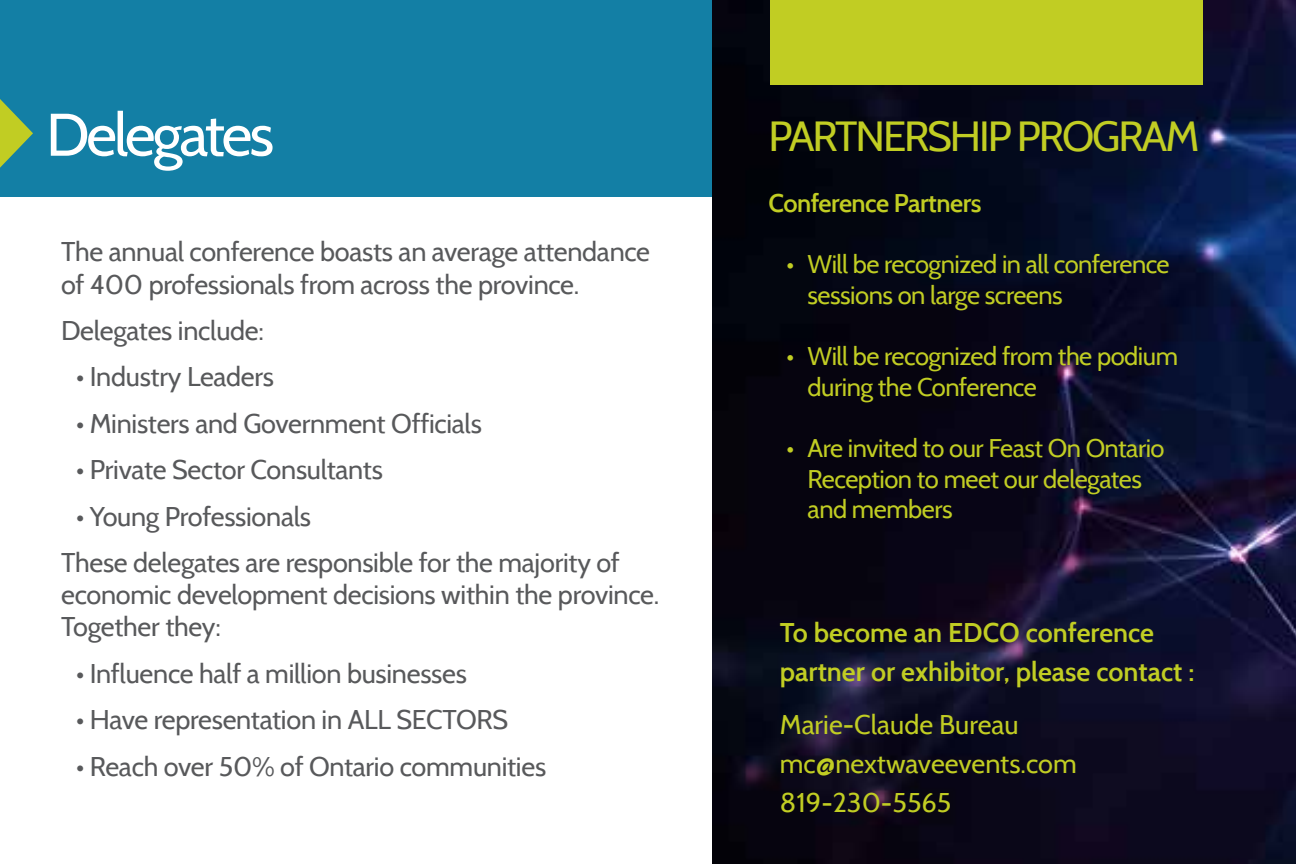
<style>
.page{position:relative;width:1296px;height:864px;background:#fff}
.page>*{position:absolute;margin:0;border:0;box-sizing:border-box;transform-origin:0 0}
.t1{font:60px "Cabin";letter-spacing:-.05em;color:#fff}
.t2{font:42px "Cabin";letter-spacing:-.05em;color:#c1cd23}
.t3{font:27px/32.4px "Cabin";letter-spacing:-.01em;color:#58595b}
.t4{font:600 27px/39px "Cabin";color:#c1cd23}
.t5{font:27px/39px "Cabin";color:#c1cd23}
.t6{font:25.5px/30.6px "Cabin";letter-spacing:-.02em;color:#c1cd23}
.t7{font:600 25.5px "Cabin";letter-spacing:-.02em;color:#c1cd23}
</style>
<div class="page">
<div style="left:0;top:0;width:1296px;height:197px;background:#137fa5"></div>
<svg style="left:0;top:99px;width:33px;height:69px"></svg>
<img style="left:713px;top:0;width:583px;height:864px">
<div style="left:771px;top:0;width:432px;height:84px;background:#c1cd23"></div>
<h1 class="t1" style="left:46px;top:98px;width:230px">Delegates</h1>
<p class="t3" style="left:61px;top:236px;width:591px">The annual conference boasts an average attendance of 400 professionals from across the province.</p>
<p class="t3" style="left:61px;top:314px;width:204px">Delegates include:</p>
<p class="t3" style="left:76px;top:360px;width:199px">• Industry Leaders</p>
<p class="t3" style="left:76px;top:407px;width:407px">• Ministers and Government Officials</p>
<p class="t3" style="left:76px;top:453px;width:308px">• Private Sector Consultants</p>
<p class="t3" style="left:61px;top:493px;width:560px;line-height:45.9px;text-indent:15px">• Young Professionals<br>These delegates are responsible for the majority of</p>
<p class="t3" style="left:61px;top:578px;width:600px">economic development decisions within the province.<br>Together they:</p>
<p class="t3" style="left:76px;top:657px;width:392px">• Influence half a million businesses</p>
<p class="t3" style="left:76px;top:704px;width:434px">• Have representation in ALL SECTORS</p>
<p class="t3" style="left:76px;top:750px;width:472px">• Reach over 50% of Ontario communities</p>
<h2 class="t2" style="left:769px;top:110px;width:432px">PARTNERSHIP PROGRAM</h2>
<p class="t7" style="left:769px;top:188px;width:215px">Conference Partners</p>
<p class="t6" style="left:808px;top:249px;width:364px;text-indent:-21px">• Will be recognized in all conference sessions on large screens</p>
<p class="t6" style="left:808px;top:341px;width:372px;text-indent:-21px">• Will be recognized from the podium during the Conference</p>
<p class="t6" style="left:808px;top:433px;width:358px;text-indent:-21px">• Are invited to our Feast On Ontario<br>Reception to meet our delegates and members</p>
<p class="t4" style="left:780px;top:613px;width:416px">To become an EDCO conference partner or exhibitor, please contact :</p>
<p class="t5" style="left:780px;top:704px;width:298px">Marie-Claude Bureau mc@nextwaveevents.com<br>819-230-5565</p>
</div>
